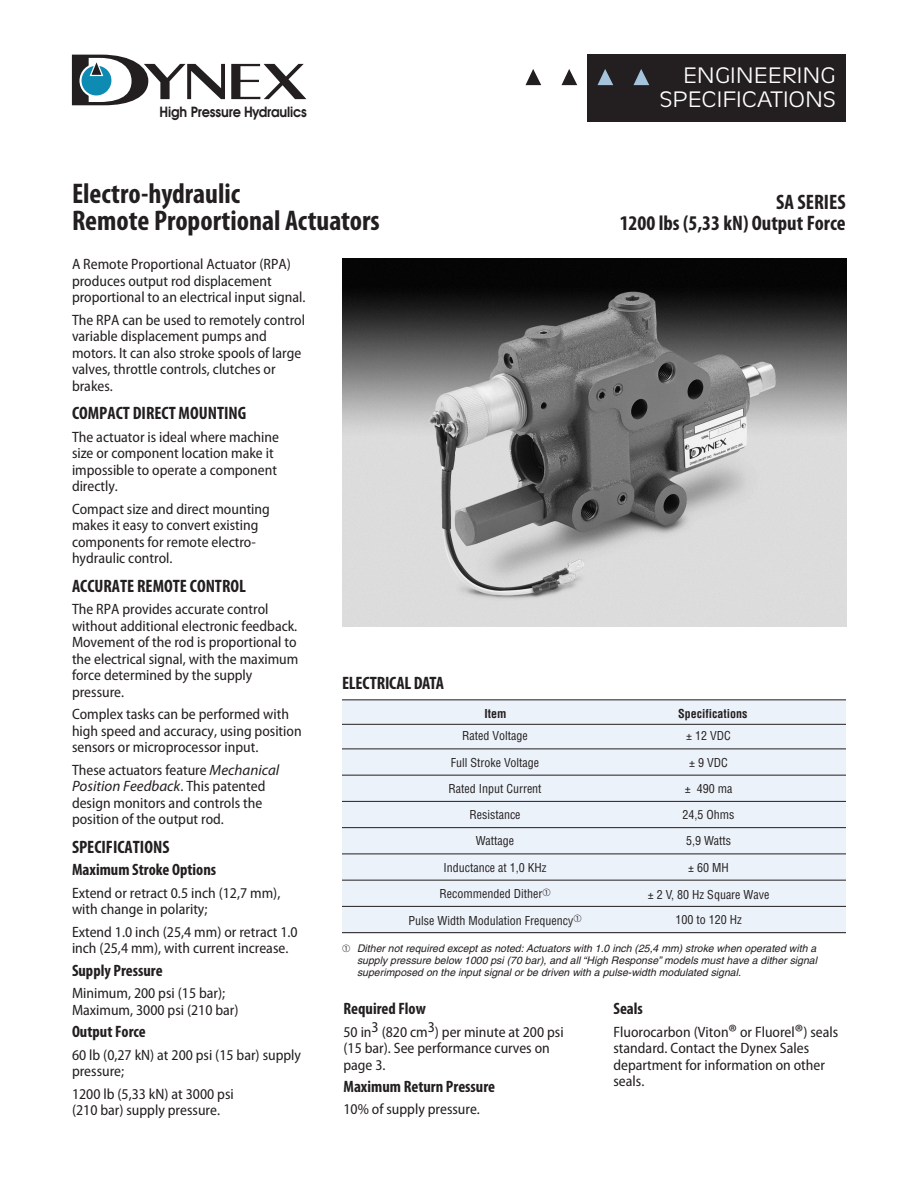
<style>
.page{position:relative;width:918px;height:1188px;background:#fff}
.page>*{position:absolute;margin:0;border:0;box-sizing:border-box;transform-origin:0 0}
.t1{font:600 78.3px "Peignot";color:#231f20;scale:1.76 1}
.t2{font:600 54.3px "Peignot";color:#231f20;scale:1.39 1}
.t3{font:700 condensed 28.5px/27px "Myriad Pro";color:#231f20}
.t4{font:700 condensed 21px/21px "Myriad Pro";color:#231f20;text-align:right}
.t5{font:300 21px/24px "Antique Olive";color:#fff;text-align:right;scale:1.19 1}
.t6{font:700 condensed 18px "Myriad Pro";color:#231f20}
.t7{font:700 condensed 16.5px "Myriad Pro";color:#231f20}
.t8{font:semi-condensed 15px/16.5px "Myriad Pro";color:#231f20}
.t9{font:600 13.95px "Avant Garde";letter-spacing:-.01em;color:#231f20;scale:.92 1}
.t10{font:condensed 12px "Helvetica";color:#231f20}
.t11{font:700 condensed 12px "Helvetica";color:#231f20}
.t12{font:italic 10.5px/12px "Helvetica";color:#231f20;text-align:justify}
.s1{font-style:italic;font-stretch:normal}
.s2{font-size:21px}
</style>
<div class="page">
<div style="left:80px;top:65px;width:33px;height:32px;background:#0e8bb3;border-radius:50%"></div>
<div style="left:79px;top:64px;width:35px;height:34px;border:2px solid #fff;border-radius:50%"></div>
<svg style="left:89px;top:62px;width:15px;height:15px"></svg>
<div style="left:587px;top:54px;width:259px;height:68px;background:#231f20"></div>
<svg style="left:526px;top:69px;width:15px;height:16px"></svg>
<svg style="left:562px;top:69px;width:15px;height:16px"></svg>
<svg style="left:598px;top:69px;width:15px;height:16px"></svg>
<svg style="left:634px;top:69px;width:15px;height:16px"></svg>
<img style="left:342px;top:258px;width:504px;height:369px">
<div style="left:342px;top:699px;width:504px;height:235px;background:#ecf2fa"></div>
<hr style="left:342px;top:749px;width:504px;height:1px;background:#231f20">
<hr style="left:342px;top:775px;width:504px;height:1px;background:#231f20">
<hr style="left:342px;top:801px;width:504px;height:1px;background:#231f20">
<hr style="left:342px;top:827px;width:504px;height:1px;background:#231f20">
<hr style="left:342px;top:854px;width:504px;height:1px;background:#231f20">
<hr style="left:342px;top:880px;width:504px;height:1px;background:#231f20">
<hr style="left:342px;top:906px;width:504px;height:1px;background:#231f20">
<hr style="left:342px;top:932px;width:504px;height:1px;background:#231f20">
<hr style="left:342px;top:699px;width:504px;height:1px;background:#231f20">
<hr style="left:342px;top:724px;width:504px;height:1px;background:#231f20">
<h1 class="t1" style="left:62px;top:34px;width:52px">D</h1>
<h2 class="t2" style="left:145px;top:49px;width:117px">YNEX</h2>
<p class="t9" style="left:160px;top:103px;width:162px">High Pressure Hydraulics</p>
<h3 class="t5" style="left:660px;top:62px;width:149px">ENGINEERING<br>SPECIFICATIONS</h3>
<h3 class="t3" style="left:72px;top:179px;width:309px">Electro-hydraulic<br>Remote Proportional Actuators</h3>
<h3 class="t4" style="left:620px;top:191px;width:228px">SA SERIES<br>1200 lbs (5,33 kN) Output Force</h3>
<p class="t8" style="left:72px;top:256px;width:235px">A Remote Proportional Actuator (RPA) produces output rod displacement proportional to an electrical input signal.</p>
<p class="t8" style="left:72px;top:311px;width:235px">The RPA can be used to remotely control variable displacement pumps and motors. It can also stroke spools of large valves, throttle controls, clutches or brakes.</p>
<p class="t6" style="left:72px;top:402px;width:176px">COMPACT DIRECT MOUNTING</p>
<p class="t8" style="left:72px;top:428px;width:209px">The actuator is ideal where machine size or component location make it impossible to operate a component directly.</p>
<p class="t8" style="left:72px;top:500px;width:199px">Compact size and direct mounting makes it easy to convert existing components for remote electro&shy;hydraulic control.</p>
<p class="t6" style="left:72px;top:575px;width:175px">ACCURATE REMOTE CONTROL</p>
<p class="t8" style="left:72px;top:601px;width:228px">The RPA provides accurate control without additional electronic feedback.<br>Movement of the rod is proportional to the electrical signal, with the maximum force determined by the supply pressure.</p>
<p class="t8" style="left:72px;top:706px;width:231px">Complex tasks can be performed with high speed and accuracy, using position sensors or microprocessor input.</p>
<p class="t8" style="left:72px;top:761px;width:209px">These actuators feature <span class="s1">Mechanical<br>Position Feedback</span>. This patented design monitors and controls the position of the output rod.</p>
<p class="t6" style="left:72px;top:836px;width:99px">SPECIFICATIONS</p>
<p class="t7" style="left:72px;top:859px;width:146px">Maximum Stroke Options</p>
<p class="t8" style="left:72px;top:884px;width:210px">Extend or retract 0.5 inch (12,7 mm), with change in polarity;</p>
<p class="t8" style="left:72px;top:923px;width:227px">Extend 1.0 inch (25,4 mm) or retract 1.0 inch (25,4 mm), with current increase.</p>
<p class="t7" style="left:72px;top:960px;width:92px">Supply Pressure</p>
<p class="t8" style="left:72px;top:985px;width:168px">Minimum, 200 psi (15 bar);<br>Maximum, 3000 psi (210 bar)</p>
<p class="t7" style="left:72px;top:1021px;width:75px">Output Force</p>
<p class="t8" style="left:72px;top:1046px;width:231px">60 lb (0,27 kN) at 200 psi (15 bar) supply pressure;</p>
<p class="t8" style="left:72px;top:1085px;width:163px">1200 lb (5,33 kN) at 3000 psi (210 bar) supply pressure.</p>
<p class="t6" style="left:342px;top:671px;width:103px">ELECTRICAL DATA</p>
<p class="t11" style="left:484px;top:706px;width:24px">Item</p>
<p class="t11" style="left:678px;top:706px;width:71px">Specifications</p>
<p class="t10" style="left:462px;top:728px;width:67px">Rated Voltage</p>
<p class="t10" style="left:686px;top:728px;width:46px">± 12 VDC</p>
<p class="t10" style="left:451px;top:755px;width:90px">Full Stroke Voltage</p>
<p class="t10" style="left:689px;top:755px;width:40px">± 9 VDC</p>
<p class="t10" style="left:448px;top:781px;width:95px">Rated Input Current</p>
<p class="t10" style="left:685px;top:781px;width:49px">± 490 ma</p>
<p class="t10" style="left:469px;top:807px;width:53px">Resistance</p>
<p class="t10" style="left:683px;top:807px;width:53px">24,5 Ohms</p>
<p class="t10" style="left:476px;top:833px;width:40px">Wattage</p>
<p class="t10" style="left:686px;top:833px;width:47px">5,9 Watts</p>
<p class="t10" style="left:443px;top:860px;width:105px">Inductance at 1,0 KHz</p>
<p class="t10" style="left:688px;top:860px;width:42px">± 60 MH</p>
<p class="t10" style="left:439px;top:886px;width:113px">Recommended Dither➀</p>
<p class="t10" style="left:648px;top:887px;width:123px">± 2 V, 80 Hz Square Wave</p>
<p class="t10" style="left:408px;top:913px;width:175px">Pulse Width Modulation Frequency➀</p>
<p class="t10" style="left:675px;top:912px;width:68px">100 to 120 Hz</p>
<p class="t12" style="left:357px;top:942px;width:462px;text-indent:-15px">➀ Dither not required except as noted: Actuators with 1.0 inch (25,4 mm) stroke when operated with a supply pressure below 1000 psi (70 bar), and all “High Response” models must have a dither signal superimposed on the input signal or be driven with a pulse-width modulated signal.</p>
<p class="t7" style="left:344px;top:999px;width:84px">Required Flow</p>
<p class="t8" style="left:344px;top:1023px;width:222px">50 in3 (820 cm3) per minute at 200 psi (15 bar). See performance curves on page 3.</p>
<p class="t7" style="left:344px;top:1076px;width:153px">Maximum Return Pressure</p>
<p class="t8" style="left:344px;top:1101px;width:138px">10% of supply pressure.</p>
<p class="t7" style="left:614px;top:999px;width:31px">Seals</p>
<p class="t8" style="left:614px;top:1023px;width:226px">Fluorocarbon (Viton<span class="s2">®</span> or Fluorel<span class="s2">®</span>) seals standard. Contact the Dynex Sales department for information on other seals.</p>
</div>
